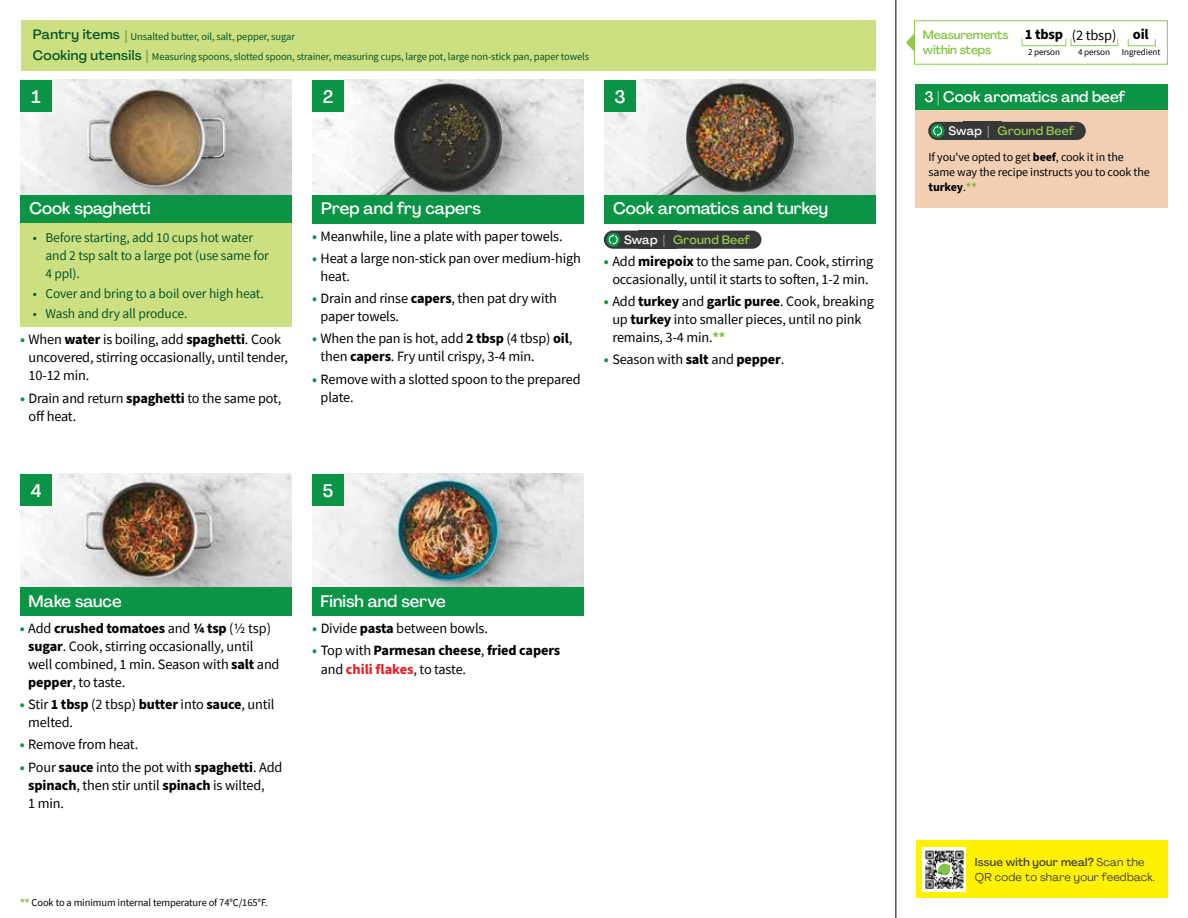
<style>
.page{position:relative;width:1188px;height:918px;background:#fff}
.page>*{position:absolute;margin:0;border:0;box-sizing:border-box;transform-origin:0 0}
.t1{font:500 18px "Agrandir";color:#fff}
.t2{font:500 16.5px "Agrandir";color:#fff}
.t3{font:500 15px "Agrandir";color:#fff}
.t4{font:700 14.4px "Source Sans Pro";letter-spacing:-.01em;color:#000}
.t5{font:14.25px/18px "Source Sans Pro";letter-spacing:-.01em;color:#000}
.t6{font:700 14.25px/19px "Source Sans Pro";letter-spacing:-.01em;color:#000}
.t7{font:13.5px/18px "Source Sans Pro";letter-spacing:-.01em;color:#05562c}
.t8{font:500 13.5px "Agrandir";letter-spacing:.025em;color:#05562c}
.t9{font:500 12.15px "Agrandir";letter-spacing:.02em;color:#91c84e}
.t10{font:12px/15px "Source Sans Pro";letter-spacing:-.01em;color:#000}
.t11{font:500 12px/15.8px "Agrandir";letter-spacing:-.01em;color:#82c341}
.t12{font:11.25px/15px "Agrandir";letter-spacing:.02em;color:#414042}
.t13{font:10.5px "Source Sans Pro";letter-spacing:-.01em;color:#05562c}
.t14{font:10.5px "Source Sans Pro";letter-spacing:-.01em;color:#000}
.t15{font:9.15px "Source Sans Pro";letter-spacing:-.01em;color:#000}
.s1{font-family:"Agrandir";font-weight:500;font-size:13.5px}
.s2{font-weight:700;color:#0b9446}
.s3{font-weight:700}
.s4{color:#fff}
.s5{font-weight:700;color:#8cba42}
.s6{color:#0b9446}
.s7{font-weight:400}
.s8{color:#ed1d24}
.s9{font-weight:500}
</style>
<div class="page">
<img style="left:20px;top:474px;width:272px;height:113px">
<img style="left:312px;top:474px;width:272px;height:113px">
<img style="left:20px;top:80px;width:272px;height:115px">
<img style="left:312px;top:80px;width:272px;height:115px">
<img style="left:604px;top:80px;width:272px;height:115px">
<div style="left:312px;top:195px;width:272px;height:29px;background:#0b9446"></div>
<div style="left:20px;top:195px;width:272px;height:29px;background:#0b9446"></div>
<div style="left:20px;top:587px;width:272px;height:29px;background:#0b9446"></div>
<div style="left:312px;top:587px;width:272px;height:29px;background:#0b9446"></div>
<div style="left:604px;top:195px;width:272px;height:29px;background:#0b9446"></div>
<div style="left:21px;top:20px;width:855px;height:51px;background:#cde081"></div>
<div style="left:20px;top:224px;width:272px;height:103px;background:#cde081"></div>
<hr style="left:896px;top:0;width:1px;height:918px;background:#000">
<div style="left:20px;top:474px;width:32px;height:32px;background:#0b9446"></div>
<div style="left:20px;top:80px;width:32px;height:32px;background:#0b9446"></div>
<div style="left:312px;top:474px;width:32px;height:32px;background:#0b9446"></div>
<div style="left:312px;top:80px;width:32px;height:32px;background:#0b9446"></div>
<div style="left:604px;top:80px;width:32px;height:32px;background:#0b9446"></div>
<div style="left:914px;top:20px;width:254px;height:45px;border:1px solid #91c84e"></div>
<div style="left:1022px;top:38px;width:44px;height:8px;border:1px solid #91c84e"></div>
<div style="left:1071px;top:38px;width:47px;height:8px;border:1px solid #91c84e"></div>
<div style="left:1128px;top:38px;width:28px;height:8px;border:1px solid #91c84e"></div>
<svg style="left:906px;top:33px;width:9px;height:19px"></svg>
<div style="left:639px;top:231px;width:38px;height:18px;background:#383839"></div>
<div style="left:604px;top:231px;width:70px;height:18px;background:#383839;border-radius:9px"></div>
<svg style="left:606px;top:233px;width:14px;height:14px"></svg>
<svg style="left:609px;top:234px;width:9px;height:11px"></svg>
<div style="left:665px;top:231px;width:96px;height:18px;background:#383839;border-radius:9px"></div>
<div style="left:916px;top:110px;width:252px;height:98px;background:#f2cfb3"></div>
<div style="left:916px;top:84px;width:252px;height:26px;background:#0b9446"></div>
<div style="left:963px;top:122px;width:38px;height:18px;background:#383839"></div>
<div style="left:928px;top:122px;width:71px;height:18px;background:#383839;border-radius:9px"></div>
<svg style="left:931px;top:124px;width:14px;height:14px"></svg>
<svg style="left:933px;top:125px;width:9px;height:11px"></svg>
<div style="left:989px;top:122px;width:97px;height:18px;background:#383839;border-radius:9px"></div>
<div style="left:916px;top:840px;width:252px;height:58px;background:#fff200"></div>
<img style="left:923px;top:847px;width:43px;height:45px">
<svg style="left:938px;top:864px;width:13px;height:11px"></svg>
<p class="t13" style="left:33px;top:30px;width:264px"><span class="s1">Pantry items |</span> Unsalted butter, oil, salt, pepper, sugar</p>
<p class="t8" style="left:33px;top:47px;width:110px">Cooking utensils</p>
<p class="t13" style="left:146px;top:50px;width:444px"><span class="s1">|</span> Measuring spoons, slotted spoon, strainer, measuring cups, large pot, large non-stick pan, paper towels</p>
<p class="t1" style="left:32px;top:86px;width:11px">1</p>
<p class="t1" style="left:323px;top:86px;width:12px">2</p>
<p class="t1" style="left:614px;top:85px;width:13px">3</p>
<p class="t2" style="left:29px;top:198px;width:123px">Cook spaghetti</p>
<p class="t7" style="left:45px;top:229px;width:225px;text-indent:-13px">• Before starting, add 10 cups hot water and 2 tsp salt to a large pot (use same for<br>4 ppl).</p>
<p class="t7" style="left:33px;top:285px;width:233px">• Cover and bring to a boil over high heat.</p>
<p class="t7" style="left:33px;top:305px;width:156px">• Wash and dry all produce.</p>
<p class="t5" style="left:29px;top:331px;width:261px;text-indent:-9px"><span class="s2">•</span> When <span class="s3">water</span> is boiling, add <span class="s3">spaghetti</span>. Cook uncovered, stirring occasionally, until tender,<br>10-12 min.</p>
<p class="t5" style="left:29px;top:389px;width:255px;text-indent:-9px"><span class="s2">•</span> Drain and return <span class="s3">spaghetti</span> to the same pot, off heat.</p>
<p class="t1" style="left:31px;top:479px;width:12px">4</p>
<p class="t2" style="left:321px;top:198px;width:161px">Prep and fry capers</p>
<p class="t2" style="left:613px;top:198px;width:217px">Cook aromatics and turkey</p>
<p class="t5" style="left:312px;top:227px;width:252px"><span class="s2">•</span> Meanwhile, line a plate with paper towels.</p>
<p class="t5" style="left:321px;top:249px;width:262px;text-indent:-9px"><span class="s2">•</span> Heat a large non-stick pan over medium-high heat.</p>
<p class="t5" style="left:321px;top:289px;width:238px;text-indent:-9px"><span class="s2">•</span> Drain and rinse <span class="s3">capers</span>, then pat dry with paper towels.</p>
<p class="t5" style="left:321px;top:329px;width:253px;text-indent:-9px"><span class="s2">•</span> When the pan is hot, add <span class="s3">2 tbsp</span> (4 tbsp) <span class="s3">oil</span>, then <span class="s3">capers</span>. Fry until crispy, 3-4 min.</p>
<p class="t5" style="left:321px;top:370px;width:261px;text-indent:-9px"><span class="s2">•</span> Remove with a slotted spoon to the prepared plate.</p>
<p class="t9" style="left:624px;top:232px;width:128px"><span class="s4">Swap |</span> Ground Beef</p>
<p class="t5" style="left:604px;top:252px;width:271px;text-align:center"><span class="s2">•</span> Add <span class="s3">mirepoix</span> to the same pan. Cook, stirring occasionally, until it starts to soften, 1-2 min.</p>
<p class="t5" style="left:612px;top:292px;width:263px;text-indent:-9px"><span class="s2">•</span> Add <span class="s3">turkey</span> and <span class="s3">garlic puree</span>. Cook, breaking up <span class="s3">turkey</span> into smaller pieces, until no pink remains, 3-4 min.<span class="s5">**</span></p>
<p class="t5" style="left:604px;top:351px;width:182px"><span class="s2">•</span> Season with <span class="s3">salt</span> and <span class="s3">pepper</span>.</p>
<p class="t1" style="left:323px;top:479px;width:12px">5</p>
<p class="t2" style="left:29px;top:591px;width:95px">Make sauce</p>
<p class="t2" style="left:321px;top:591px;width:127px">Finish and serve</p>
<p class="t5" style="left:28px;top:619px;width:253px;text-indent:-9px"><span class="s2">•</span> Add <span class="s3">crushed tomatoes</span> and <span class="s3">1/4 tsp</span> (1/2 tsp) <span class="s3">sugar</span>. Cook, stirring occasionally, until well combined, 1 min. Season with <span class="s3">salt</span> and <span class="s3">pepper</span>, to taste.</p>
<p class="t5" style="left:28px;top:695px;width:248px;text-indent:-9px"><span class="s2">•</span> Stir <span class="s3">1 tbsp</span> (2 tbsp) <span class="s3">butter</span> into <span class="s3">sauce</span>, until melted.</p>
<p class="t5" style="left:20px;top:736px;width:120px"><span class="s2">•</span> Remove from heat.</p>
<p class="t5" style="left:28px;top:758px;width:256px;text-indent:-9px"><span class="s2">•</span> Pour <span class="s3">sauce</span> into the pot with <span class="s3">spaghetti</span>. Add <span class="s3">spinach</span>, then stir until <span class="s3">spinach</span> is wilted,<br>1 min.</p>
<p class="t5" style="left:312px;top:619px;width:177px"><span class="s2">•</span> Divide <span class="s3">pasta</span> between bowls.</p>
<p class="t6" style="left:321px;top:641px;width:241px;text-indent:-9px"><span class="s6">•</span> <span class="s7">Top with</span> Parmesan cheese<span class="s7">,</span> fried capers <span class="s7">and</span> <span class="s8">chili flakes</span><span class="s7">, to taste.</span></p>
<p class="t14" style="left:20px;top:895px;width:249px"><span class="s5">**</span> Cook to a minimum internal temperature of 74°C/165°F.</p>
<p class="t11" style="left:923px;top:26px;width:87px">Measurements within steps</p>
<p class="t4" style="left:1025px;top:25px;width:125px">1 tbsp <span class="s7">(2 tbsp)</span> oil</p>
<p class="t15" style="left:1028px;top:47px;width:34px">2 person</p>
<p class="t15" style="left:1078px;top:47px;width:34px">4 person</p>
<p class="t15" style="left:1122px;top:47px;width:40px">Ingredient</p>
<p class="t3" style="left:924px;top:88px;width:203px">3 | Cook aromatics and beef</p>
<p class="t9" style="left:949px;top:123px;width:128px"><span class="s4">Swap |</span> Ground Beef</p>
<p class="t10" style="left:929px;top:150px;width:223px">If you've opted to get <span class="s3">beef</span>, cook it in the same way the recipe instructs you to cook the <span class="s3">turkey</span>.<span class="s5">**</span></p>
<p class="t12" style="left:975px;top:855px;width:182px"><span class="s9">Issue with your meal?</span> Scan the<br>QR code to share your feedback.</p>
</div>
